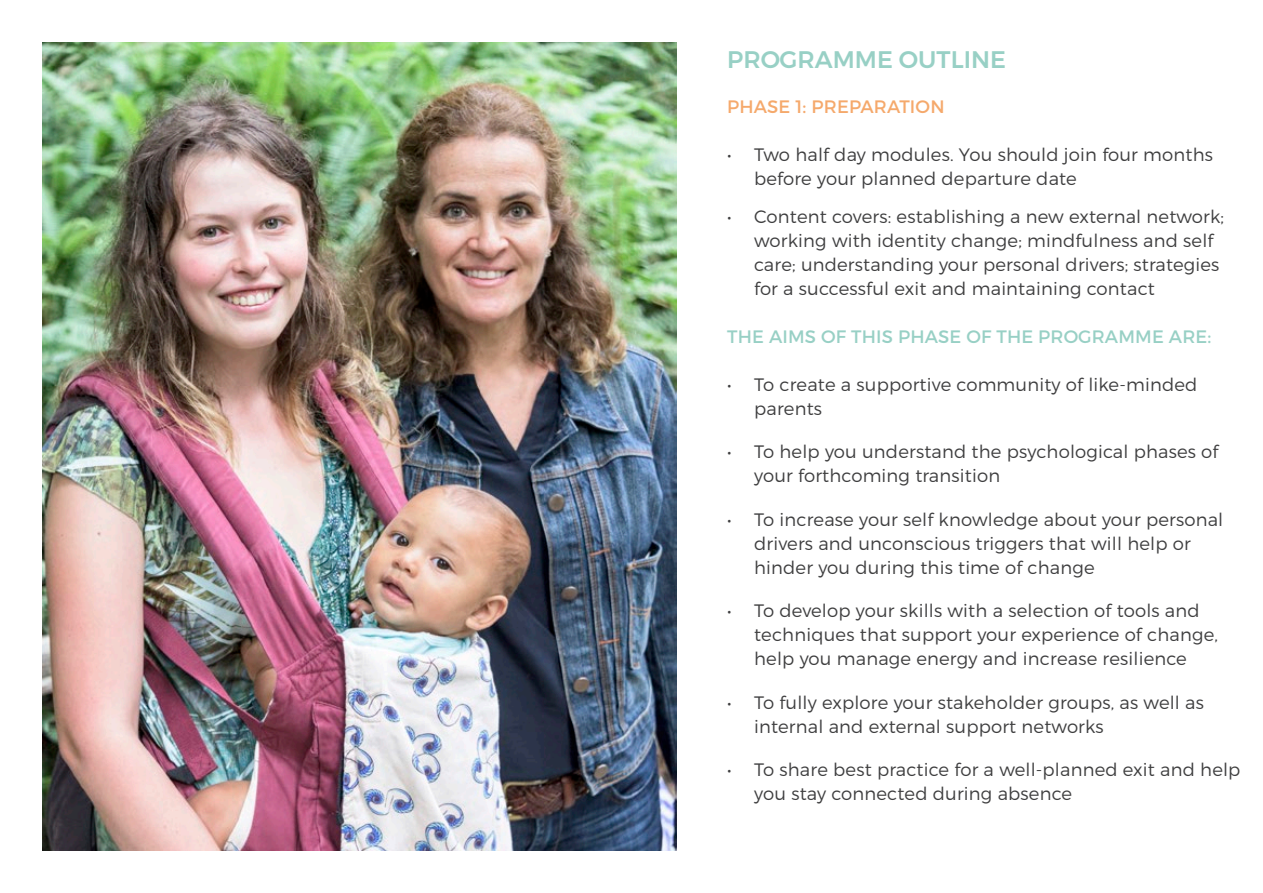
<style>
.page{position:relative;width:1263px;height:893px;background:#fff}
.page>*{position:absolute;margin:0;border:0;box-sizing:border-box;transform-origin:0 0}
.t1{font:500 24px "Montserrat";color:#98d0c5}
.t2{font:300 18px/24px "Montserrat";letter-spacing:.01em;color:#3e3e3f}
.t3{font:18px "Montserrat";letter-spacing:.01em;color:#98d0c5}
.t4{font:18px "Montserrat";letter-spacing:.01em;color:#f5a96c}
</style>
<div class="page">
<img style="left:43px;top:43px;width:633px;height:807px">
<p class="t1" style="left:727px;top:44px;width:280px">PROGRAMME OUTLINE</p>
<p class="t4" style="left:727px;top:96px;width:219px">PHASE 1: PREPARATION</p>
<p class="t2" style="left:754px;top:143px;width:460px;text-indent:-27px">• Two half day modules. You should join four months before your planned departure date</p>
<p class="t2" style="left:754px;top:204px;width:471px;text-indent:-27px">• Content covers: establishing a new external network; working with identity change; mindfulness and self care; understanding your personal drivers; strategies for a successful exit and maintaining contact</p>
<p class="t3" style="left:727px;top:325px;width:486px">THE AIMS OF THIS PHASE OF THE PROGRAMME ARE:</p>
<p class="t2" style="left:754px;top:372px;width:445px;text-indent:-27px">• To create a supportive community of like-minded parents</p>
<p class="t2" style="left:754px;top:440px;width:466px;text-indent:-27px">• To help you understand the psychological phases of your forthcoming transition</p>
<p class="t2" style="left:754px;top:507px;width:471px;text-indent:-27px">• To increase your self knowledge about your personal drivers and unconscious triggers that will help or hinder you during this time of change</p>
<p class="t2" style="left:754px;top:599px;width:465px;text-indent:-27px">• To develop your skills with a selection of tools and techniques that support your experience of change, help you manage energy and increase resilience</p>
<p class="t2" style="left:754px;top:690px;width:451px;text-indent:-27px">• To fully explore your stakeholder groups, as well as internal and external support networks</p>
<p class="t2" style="left:754px;top:758px;width:488px;text-indent:-27px">• To share best practice for a well-planned exit and help you stay connected during absence</p>
</div>
